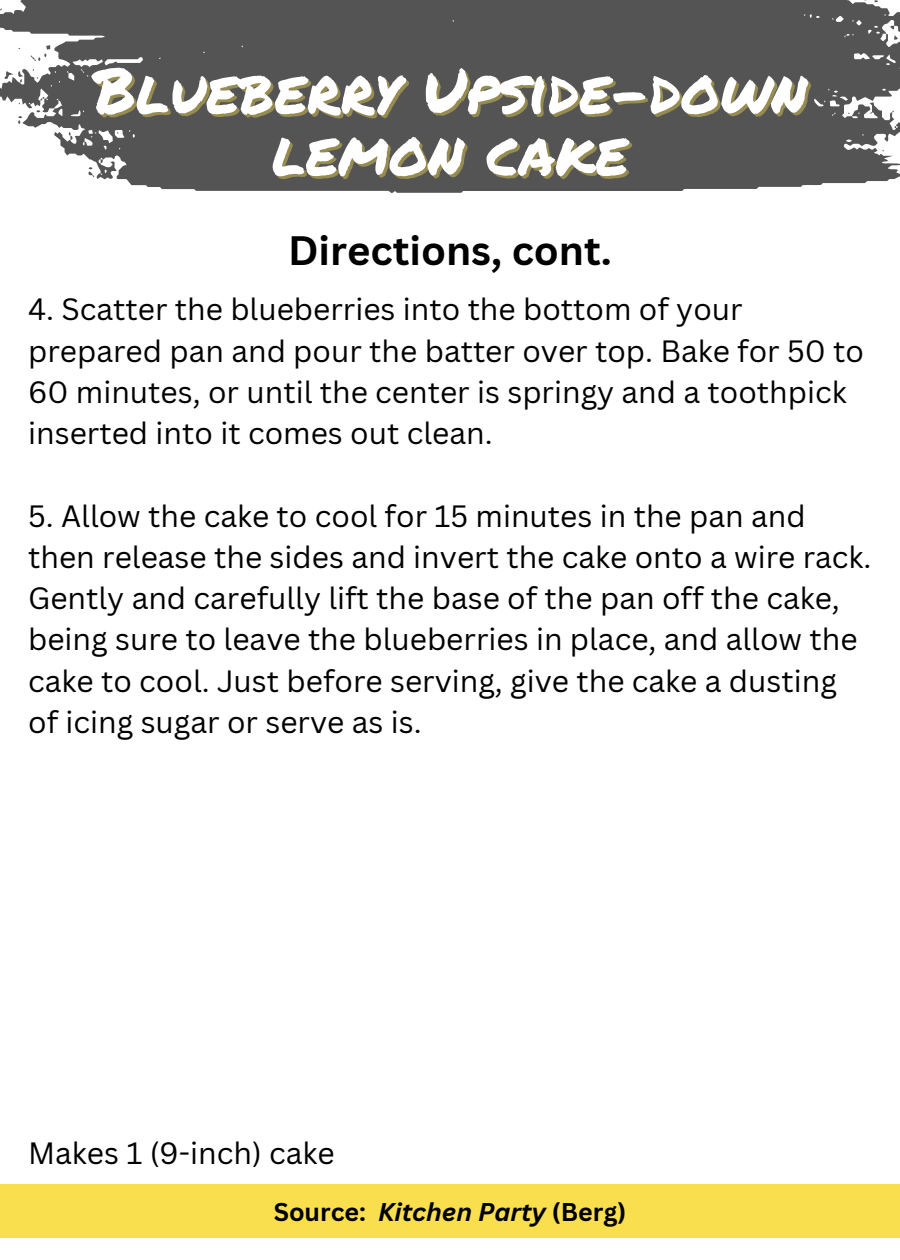
<style>
.page{position:relative;width:900px;height:1260px;background:#fff}
.page>*{position:absolute;margin:0;border:0;box-sizing:border-box;transform-origin:0 0}
.t1{font:62.5px "Permanent Marker";color:#fff}
.t2{font:700 40px "Canva Sans";color:#000}
.t3{font:30px/41.2px "Canva Sans";color:#000}
.t4{font:700 25px "Canva Sans";color:#000}
.s1{font-style:italic}
</style>
<div class="page">
<svg style="left:0;top:0;width:900px;height:193px;background:#646464"></svg>
<svg style="left:890px;top:25px;width:8px;height:15px"></svg>
<svg style="left:68px;top:132px;width:5px;height:8px"></svg>
<svg style="left:18px;top:116px;width:4px;height:8px"></svg>
<svg style="left:36px;top:110px;width:4px;height:3px"></svg>
<svg style="left:0;top:71px;width:23px;height:12px"></svg>
<svg style="left:0;top:8px;width:3px;height:4px"></svg>
<svg style="left:30px;top:45px;width:20px;height:17px"></svg>
<svg style="left:40px;top:97px;width:4px;height:4px"></svg>
<svg style="left:88px;top:167px;width:6px;height:11px"></svg>
<div style="left:0;top:1184px;width:900px;height:54px;background:#f9df4e"></div>
<p class="t1" style="left:93px;top:44px;width:715px">Blueberry Upside-down</p>
<h1 class="t1" style="left:272px;top:106px;width:357px">lemon cake</h1>
<h2 class="t2" style="left:288px;top:223px;width:325px">Directions, cont.</h2>
<h3 class="t3" style="left:28px;top:288px;width:837px">4. Scatter the blueberries into the bottom of your prepared pan and pour the batter over top. Bake for 50 to 60 minutes, or until the center is springy and a toothpick inserted into it comes out clean.</h3>
<h3 class="t3" style="left:28px;top:494px;width:845px">5. Allow the cake to cool for 15 minutes in the pan and then release the sides and invert the cake onto a wire rack.<br>Gently and carefully lift the base of the pan off the cake, being sure to leave the blueberries in place, and allow the cake to cool. Just before serving, give the cake a dusting of icing sugar or serve as is.</h3>
<h3 class="t3" style="left:28px;top:1132px;width:308px">Makes 1 (9-inch) cake</h3>
<p class="t4" style="left:274px;top:1194px;width:354px">Source: <span class="s1">Kitchen Party</span> (Berg)</p>
</div>
